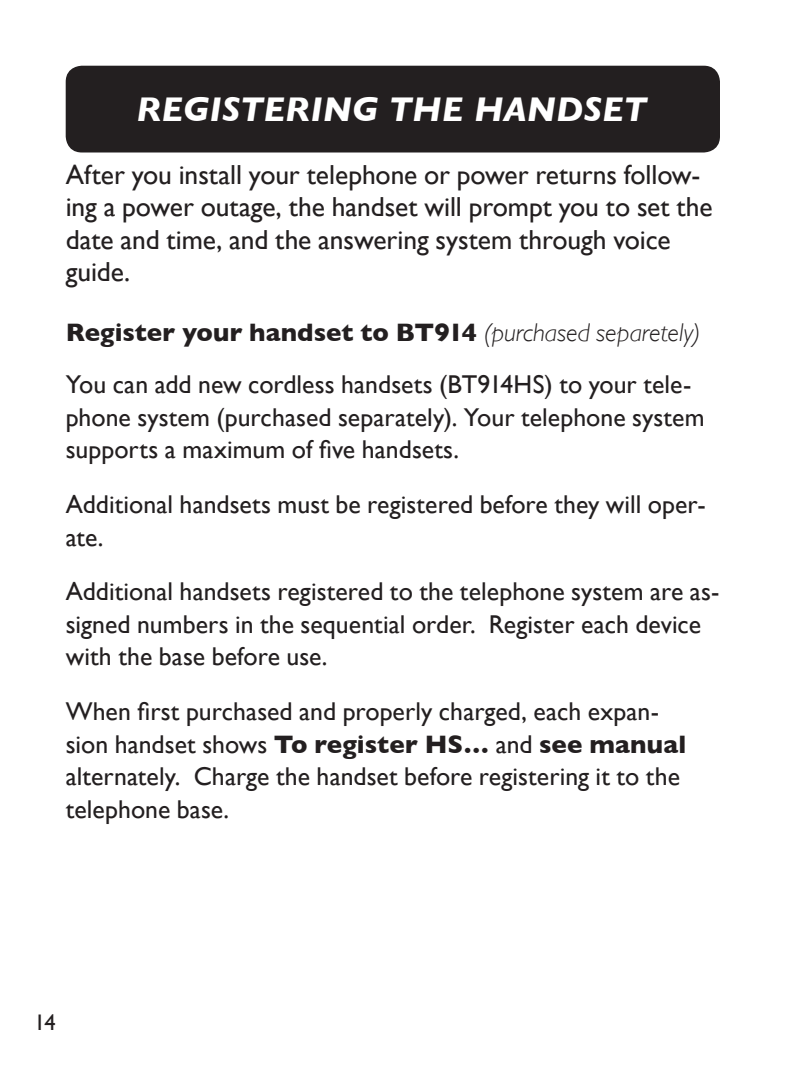
<style>
.page{position:relative;width:810px;height:1080px;background:#fff}
.page>*{position:absolute;margin:0;border:0;box-sizing:border-box;transform-origin:0 0}
.Page_Header_Black_Bo{font:italic 700 35px "Gill Sans";letter-spacing:.005em;color:#fff}
.Body_text_SUB-bold-A{font:27.5px/32.5px "Gill Sans";letter-spacing:-.005em;color:#231f20}
.Body_text_SUB-SUB-bo{font:25.75px/32.5px "Gill Sans";letter-spacing:.005em;color:#231f20}
.Body_text_SUB-bold-c{font:700 25.75px "Gill Sans";color:#231f20}
.t1{font:22.5px "Gill Sans";color:#231f20}
.s1{font-weight:300;font-style:italic}
.s2{font-weight:700}
</style>
<div class="page">
<div style="left:66px;top:66px;width:654px;height:86px;background:#231f20;border-radius:16px"></div>
<p class="Page_Header_Black_Bo" style="left:137px;top:89px;width:512px">REGISTERING THE HANDSET</p>
<p class="Body_text_SUB-bold-A" style="left:66px;top:158px;width:648px">After you install your telephone or power returns follow&shy;ing a power outage, the handset will prompt you to set the date and time, and the answering system through voice guide.</p>
<p class="Body_text_SUB-bold-c" style="left:66px;top:312px;width:636px">Register your handset to BT914 <span class="s1">(purchased separetely)</span></p>
<p class="Body_text_SUB-SUB-bo" style="left:66px;top:368px;width:641px">You can add new cordless handsets (BT914HS) to your tele&shy;phone system (purchased separately). Your telephone system supports a maximum of five handsets.</p>
<p class="Body_text_SUB-SUB-bo" style="left:66px;top:488px;width:642px">Additional handsets must be registered before they will oper&shy;ate.</p>
<p class="Body_text_SUB-SUB-bo" style="left:66px;top:575px;width:655px">Additional handsets registered to the telephone system are as&shy;signed numbers in the sequential order. Register each device with the base before use.</p>
<p class="Body_text_SUB-SUB-bo" style="left:66px;top:695px;width:622px">When first purchased and properly charged, each expan&shy;sion handset shows <span class="s2">To register HS…</span> and <span class="s2">see manual </span>alternately. Charge the handset before registering it to the telephone base.</p>
<p class="t1" style="left:34px;top:1009px;width:23px">14</p>
</div>
